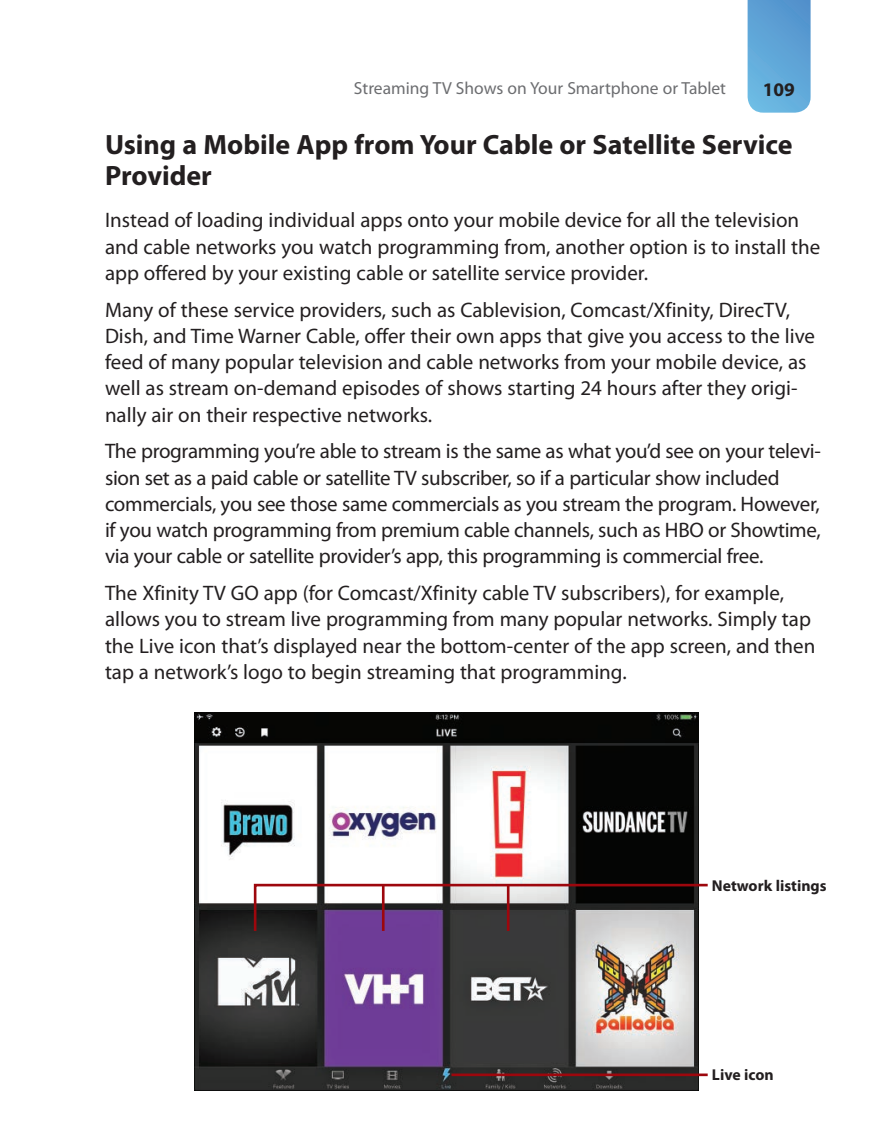
<style>
.page{position:relative;width:882px;height:1142px;background:#fff}
.page>*{position:absolute;margin:0;border:0;box-sizing:border-box;transform-origin:0 0}
.t1{font:700 28px/31.5px "Myriad Pro";color:#231f20}
.t2{font:21px/26.2px "Myriad Pro";color:#231f20}
.t3{font:700 19.25px "Myriad Pro";color:#231f20}
.t4{font:17.5px "Myriad Pro";color:#6c6d70}
.t5{font:700 15.75px "Myriad Pro";color:#231f20}
</style>
<div class="page">
<svg style="left:748px;top:0;width:63px;height:113px"></svg>
<img style="left:194px;top:712px;width:504px;height:378px">
<hr style="left:452px;top:1073px;width:256px;height:3px;background:#9d070d">
<svg style="left:253px;top:882px;width:455px;height:51px"></svg>
<hr style="left:382px;top:885px;width:3px;height:46px;background:#9d070d">
<hr style="left:507px;top:885px;width:3px;height:46px;background:#9d070d">
<p class="t4" style="left:354px;top:82px;width:374px">Streaming TV Shows on Your Smartphone or Tablet</p>
<p class="t3" style="left:763px;top:82px;width:34px">109</p>
<h1 class="t1" style="left:105px;top:131px;width:689px">Using a Mobile App from Your Cable or Satellite Service<br>Provider</h1>
<p class="t2" style="left:105px;top:209px;width:717px">Instead of loading individual apps onto your mobile device for all the television and cable networks you watch programming from, another option is to install the app offered by your existing cable or satellite service provider.</p>
<p class="t2" style="left:105px;top:298px;width:712px">Many of these service providers, such as Cablevision, Comcast/Xfinity, DirecTV, Dish, and Time Warner Cable, offer their own apps that give you access to the live feed of many popular television and cable networks from your mobile device, as well as stream on-demand episodes of shows starting 24 hours after they origi&shy;nally air on their respective networks.</p>
<p class="t2" style="left:105px;top:440px;width:717px">The programming you’re able to stream is the same as what you’d see on your televi&shy;sion set as a paid cable or satellite TV subscriber, so if a particular show included commercials, you see those same commercials as you stream the program. However, if you watch programming from premium cable channels, such as HBO or Showtime, via your cable or satellite provider’s app, this programming is commercial free.</p>
<p class="t2" style="left:105px;top:581px;width:712px">The Xfinity TV GO app (for Comcast/Xfinity cable TV subscribers), for example, allows you to stream live programming from many popular networks. Simply tap the Live icon that’s displayed near the bottom-center of the app screen, and then tap a network’s logo to begin streaming that programming.</p>
<p class="t5" style="left:712px;top:879px;width:116px">Network listings</p>
<p class="t5" style="left:712px;top:1069px;width:63px">Live icon</p>
</div>
